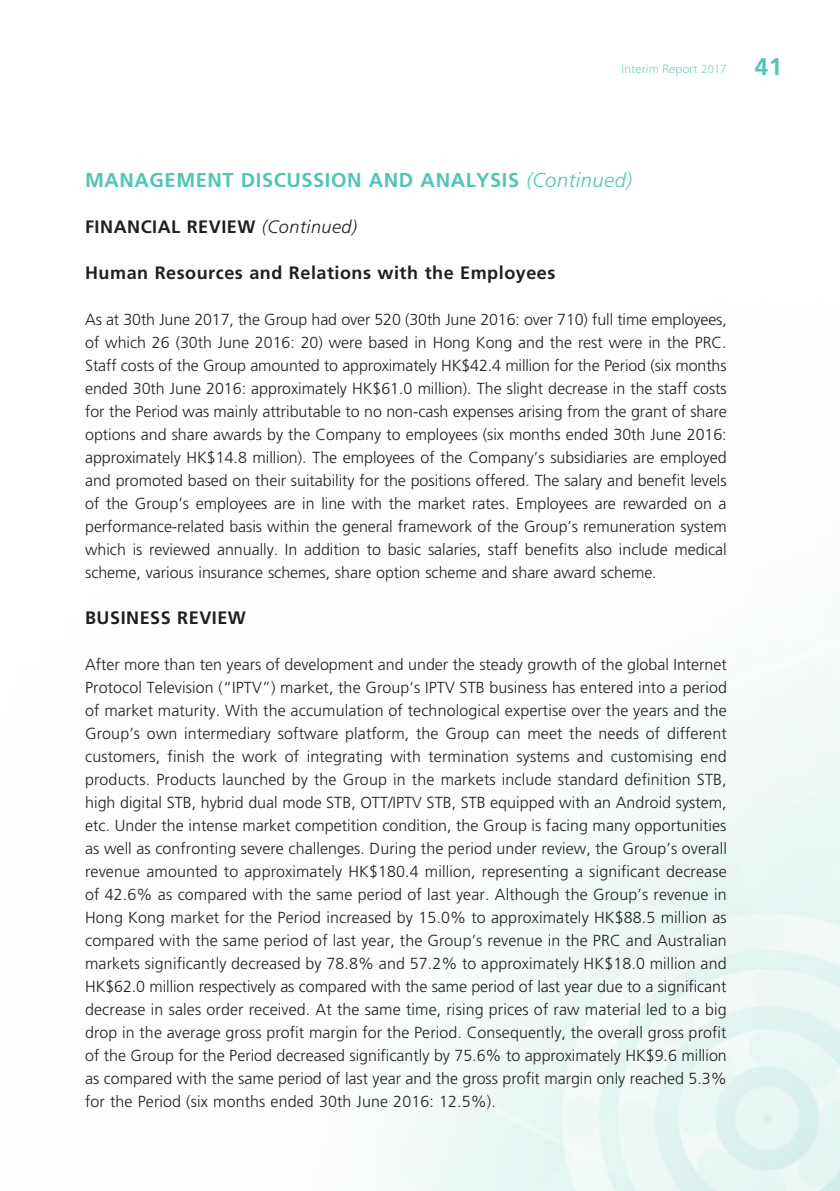
<style>
.page{position:relative;width:840px;height:1191px;background:#fff}
.page>*{position:absolute;margin:0;border:0;box-sizing:border-box;transform-origin:0 0}
.t1{font:700 20px "Frutiger LT Std";letter-spacing:.03em;color:#51c5b5}
.t2{font:700 18px "Frutiger LT Std";letter-spacing:.03em;color:#231f20}
.t3{font:300 16px/23px "Frutiger LT Std";color:#231f20;text-align:justify}
.t4{font:300 12.4px "Myriad Pro";letter-spacing:.02em;color:#51c5b5}
.s1{font-family:"Frutiger LT Std";font-weight:700;font-size:24px}
.s2{font-weight:300;font-style:italic}
</style>
<div class="page">
<p class="t4" style="left:621px;top:62px;width:162px">Interim Report 2017 <span class="s1">41</span></p>
<p class="t1" style="left:85px;top:168px;width:548px">MANAGEMENT DISCUSSION AND ANALYSIS <span class="s2">(Continued)</span></p>
<p class="t2" style="left:85px;top:216px;width:273px">FINANCIAL REVIEW <span class="s2">(Continued)</span></p>
<p class="t2" style="left:85px;top:262px;width:471px">Human Resources and Relations with the Employees</p>
<p class="t3" style="left:85px;top:308px;width:643px">As at 30th June 2017, the Group had over 520 (30th June 2016: over 710) full time employees, of which 26 (30th June 2016: 20) were based in Hong Kong and the rest were in the PRC.<br>Staff costs of the Group amounted to approximately HK$42.4 million for the Period (six months ended 30th June 2016: approximately HK$61.0 million). The slight decrease in the staff costs for the Period was mainly attributable to no non-cash expenses arising from the grant of share options and share awards by the Company to employees (six months ended 30th June 2016: approximately HK$14.8 million). The employees of the Company’s subsidiaries are employed and promoted based on their suitability for the positions offered. The salary and benefit levels of the Group’s employees are in line with the market rates. Employees are rewarded on a performance-related basis within the general framework of the Group’s remuneration system which is reviewed annually. In addition to basic salaries, staff benefits also include medical scheme, various insurance schemes, share option scheme and share award scheme.</p>
<p class="t2" style="left:85px;top:607px;width:162px">BUSINESS REVIEW</p>
<p class="t3" style="left:85px;top:653px;width:643px">After more than ten years of development and under the steady growth of the global Internet Protocol Television (“IPTV”) market, the Group’s IPTV STB business has entered into a period of market maturity. With the accumulation of technological expertise over the years and the Group’s own intermediary software platform, the Group can meet the needs of different customers, finish the work of integrating with termination systems and customising end products. Products launched by the Group in the markets include standard definition STB, high digital STB, hybrid dual mode STB, OTT/IPTV STB, STB equipped with an Android system, etc. Under the intense market competition condition, the Group is facing many opportunities as well as confronting severe challenges. During the period under review, the Group’s overall revenue amounted to approximately HK$180.4 million, representing a significant decrease of 42.6% as compared with the same period of last year. Although the Group’s revenue in Hong Kong market for the Period increased by 15.0% to approximately HK$88.5 million as compared with the same period of last year, the Group’s revenue in the PRC and Australian markets significantly decreased by 78.8% and 57.2% to approximately HK$18.0 million and HK$62.0 million respectively as compared with the same period of last year due to a significant decrease in sales order received. At the same time, rising prices of raw material led to a big drop in the average gross profit margin for the Period. Consequently, the overall gross profit of the Group for the Period decreased significantly by 75.6% to approximately HK$9.6 million as compared with the same period of last year and the gross profit margin only reached 5.3% for the Period (six months ended 30th June 2016: 12.5%).</p>
</div>
